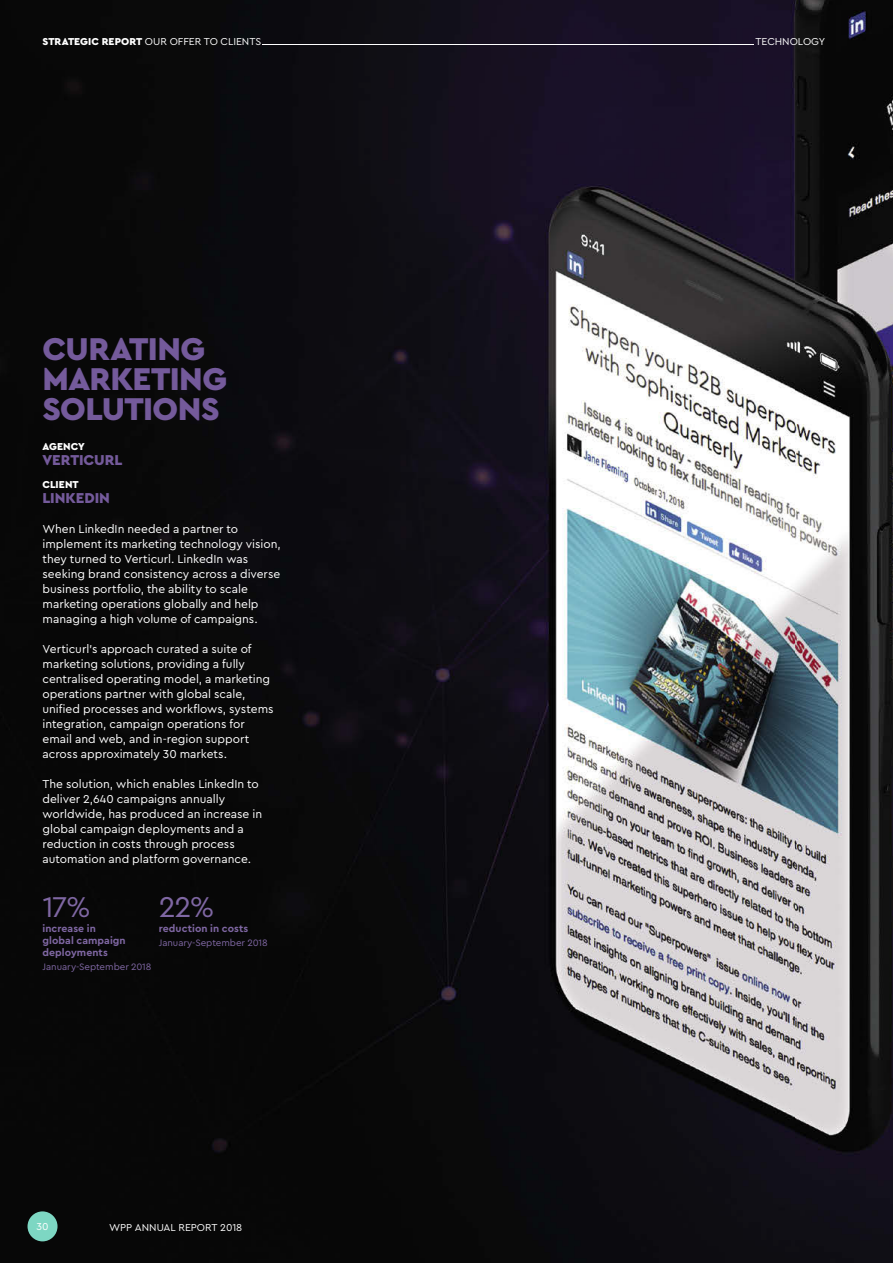
<style>
.page{position:relative;width:893px;height:1263px;background:#fff}
.page>*{position:absolute;margin:0;border:0;box-sizing:border-box;transform-origin:0 0}
.t1{font:900 33px/30px "WPP";letter-spacing:-.02em;color:#745a9b}
.t2{font:30px "WPP";color:#7f67a3}
.t3{font:900 15px "WPP";letter-spacing:-.005em;color:#745a9b}
.t4{font:12px/15px "WPP";color:#fff}
.t5{font:10.5px "WPP";letter-spacing:-.005em;color:#fff}
.t6{font:700 10.5px/12px "WPP";letter-spacing:.005em;color:#7f67a3}
.t7{font:900 10.5px "WPP";letter-spacing:.005em;color:#fff}
.t8{font:9.75px "WPP";letter-spacing:-.005em;color:#7f67a3}
.s1{font-weight:900}
</style>
<div class="page">
<img style="left:0;top:0;width:796px;height:1263px">
<div style="left:28px;top:1211px;width:30px;height:30px;background:#7dd7c3;border-radius:50%"></div>
<hr style="left:263px;top:44px;width:491px;height:1px;background:#fff">
<img style="left:796px;top:0;width:97px;height:1263px">
<p class="t5" style="left:43px;top:35px;width:220px"><span class="s1">STRATEGIC REPORT</span> OUR OFFER TO CLIENTS</p>
<p class="t5" style="left:755px;top:35px;width:71px">TECHNOLOGY</p>
<h1 class="t1" style="left:43px;top:333px;width:186px">CURATING<br>MARKETING<br>SOLUTIONS</h1>
<p class="t7" style="left:43px;top:440px;width:44px">AGENCY</p>
<p class="t3" style="left:43px;top:450px;width:81px">VERTICURL</p>
<p class="t7" style="left:43px;top:477px;width:38px">CLIENT</p>
<p class="t3" style="left:43px;top:488px;width:69px">LINKEDIN</p>
<p class="t4" style="left:43px;top:520px;width:240px">When LinkedIn needed a partner to implement its marketing technology vision, they turned to Verticurl. LinkedIn was seeking brand consistency across a diverse business portfolio, the ability to scale marketing operations globally and help managing a high volume of campaigns.</p>
<p class="t4" style="left:43px;top:640px;width:233px">Verticurl’s approach curated a suite of marketing solutions, providing a fully centralised operating model, a marketing operations partner with global scale, unified processes and workflows, systems integration, campaign operations for email and web, and in-region support across approximately 30 markets.</p>
<p class="t4" style="left:43px;top:775px;width:221px">The solution, which enables LinkedIn to deliver 2,640 campaigns annually worldwide, has produced an increase in global campaign deployments and a reduction in costs through process automation and platform governance.</p>
<h2 class="t2" style="left:43px;top:887px;width:50px">17%</h2>
<p class="t6" style="left:43px;top:922px;width:85px">increase in global campaign deployments</p>
<p class="t8" style="left:43px;top:960px;width:110px">January-September 2018</p>
<h2 class="t2" style="left:159px;top:887px;width:57px">22%</h2>
<p class="t6" style="left:159px;top:922px;width:91px">reduction in costs</p>
<p class="t8" style="left:159px;top:936px;width:110px">January-September 2018</p>
<p class="t5" style="left:36px;top:1219px;width:14px">30</p>
<p class="t5" style="left:109px;top:1220px;width:135px">WPP ANNUAL REPORT 2018</p>
</div>
